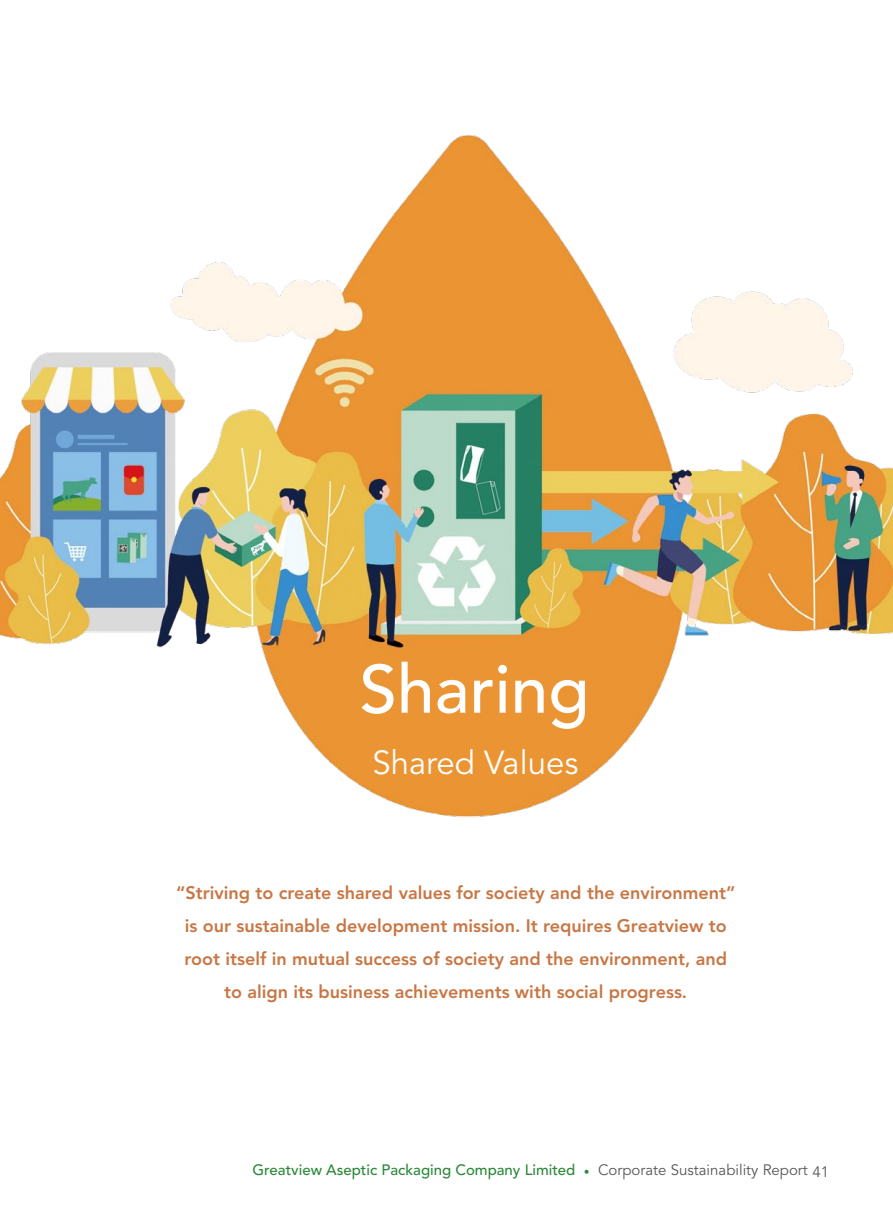
<style>
.page{position:relative;width:893px;height:1212px;background:#fff}
.page>*{position:absolute;margin:0;border:0;box-sizing:border-box;transform-origin:0 0}
.t1{font:500 67.5px "Avenir LT Std";color:#fff}
.t2{font:33px "Avenir LT Std";color:#fff}
.t3{font:800 18px/33px "Avenir LT Std";color:#c77745;text-align:center}
.t4{font:500 15px "Avenir LT Std";color:#2c883a}
.s1{font-family:"Minion Pro";font-weight:400}
.s2{font-weight:400;color:#595757}
</style>
<div class="page">
<img style="left:0;top:135px;width:893px;height:682px">
<h1 class="t1" style="left:359px;top:650px;width:232px">Sharing</h1>
<h2 class="t2" style="left:372px;top:744px;width:208px">Shared Values</h2>
<p class="t3" style="left:176px;top:876px;width:561px">“Striving to create shared values for society and the environment” is our sustainable development mission. It requires Greatview to root itself in mutual success of society and the environment, and to align its business achievements with social progress.</p>
<p class="t4" style="left:252px;top:1161px;width:578px">Greatview Aseptic Packaging Company Limited <span class="s1">•</span> <span class="s2">Corporate Sustainability Report 41</span></p>
</div>
